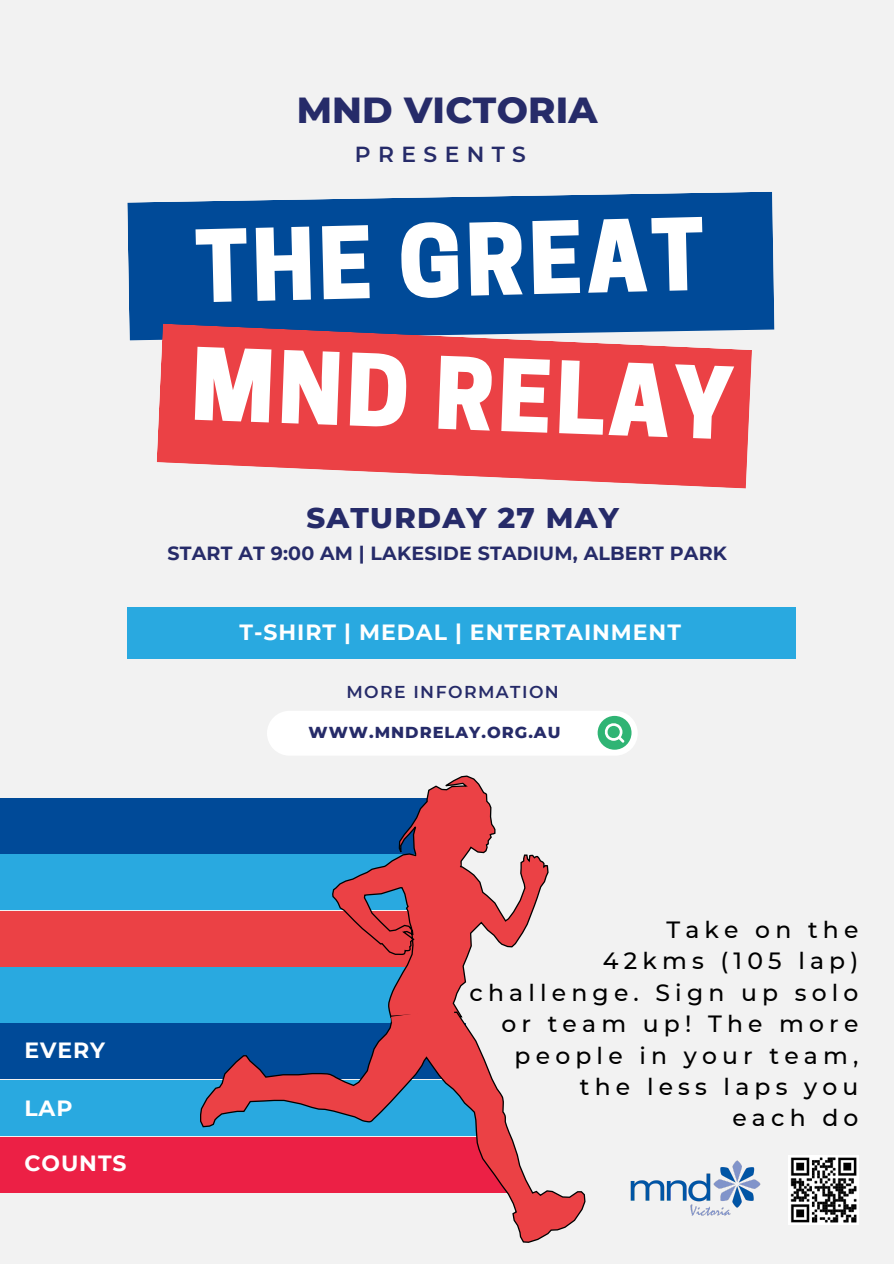
<style>
.page{position:relative;width:894px;height:1264px;background:#fff}
.page>*{position:absolute;margin:0;border:0;box-sizing:border-box;transform-origin:0 0}
.t1{font:800 93.6px "Cooper Hewitt";color:#fff}
.t2{font:800 37.05px "Montserrat";letter-spacing:.005em;color:#262b69}
.t3{font:800 29.1px "Montserrat";letter-spacing:.045em;color:#262b69}
.t4{font:500 23.4px/31.5px "Montserrat";letter-spacing:.22em;color:#000;text-align:right}
.t5{font:700 22.05px "Montserrat";letter-spacing:.045em;color:#fff}
.t6{font:600 21.75px "Montserrat";letter-spacing:.34em;color:#262b69}
.t7{font:700 19.05px "Montserrat";letter-spacing:.01em;color:#262b69}
.t8{font:600 17.25px "Montserrat";letter-spacing:.085em;color:#262b69}
.t9{font:800 16.2px "Montserrat";letter-spacing:.06em;color:#262b69}
</style>
<div class="page">
<div style="left:0;top:0;width:893px;height:1263px;background:#f2f2f2"></div>
<div style="left:127px;top:192px;width:647px;height:148px;background:#004a98"></div>
<svg style="left:156px;top:323px;width:595px;height:165px;background:#df565d"></svg>
<div style="left:127px;top:606px;width:669px;height:52px;background:#29a9e0"></div>
<div style="left:267px;top:710px;width:370px;height:45px;background:#fff;border-radius:22px"></div>
<div style="left:597px;top:716px;width:34px;height:33px;background:#2fb474;border-radius:50%"></div>
<svg style="left:604px;top:723px;width:20px;height:19px"></svg>
<div style="left:0;top:798px;width:427px;height:55px;background:#004a98"></div>
<div style="left:0;top:854px;width:427px;height:55px;background:#29a9e0"></div>
<div style="left:0;top:911px;width:427px;height:55px;background:#eb4145"></div>
<div style="left:0;top:967px;width:427px;height:55px;background:#29a9e0"></div>
<div style="left:0;top:1023px;width:465px;height:55px;background:#004a98"></div>
<div style="left:0;top:1080px;width:487px;height:55px;background:#29a9e0"></div>
<div style="left:0;top:1136px;width:509px;height:56px;background:#ec2045"></div>
<svg style="left:200px;top:1022px;width:385px;height:220px"></svg>
<img style="left:630px;top:1160px;width:131px;height:56px">
<svg style="left:331px;top:775px;width:218px;height:250px"></svg>
<img style="left:788px;top:1155px;width:70px;height:69px">
<h2 class="t2" style="left:296px;top:87px;width:302px">MND VICTORIA</h2>
<p class="t6" style="left:355px;top:141px;width:172px">PRESENTS</p>
<h1 class="t1" style="left:195px;top:230px;width:510px;rotate:-1deg">THE GREAT</h1>
<h1 class="t1" style="left:192px;top:350px;width:543px;rotate:2deg">MND RELAY</h1>
<p class="t3" style="left:306px;top:499px;width:314px">SATURDAY 27 MAY</p>
<p class="t7" style="left:167px;top:541px;width:561px">START AT 9:00 AM | LAKESIDE STADIUM, ALBERT PARK</p>
<p class="t5" style="left:239px;top:618px;width:443px">T-SHIRT | MEDAL | ENTERTAINMENT</p>
<p class="t8" style="left:346px;top:681px;width:214px">MORE INFORMATION</p>
<p class="t9" style="left:308px;top:722px;width:253px">WWW.MNDRELAY.ORG.AU</p>
<p class="t5" style="left:24px;top:1036px;width:82px">EVERY</p>
<p class="t5" style="left:24px;top:1094px;width:50px">LAP</p>
<p class="t5" style="left:24px;top:1149px;width:104px">COUNTS</p>
<p class="t4" style="left:469px;top:913px;width:390px">Take on the<br>42kms (105 lap) challenge. Sign up solo or team up! The more people in your team, the less laps you<br>each do</p>
</div>
